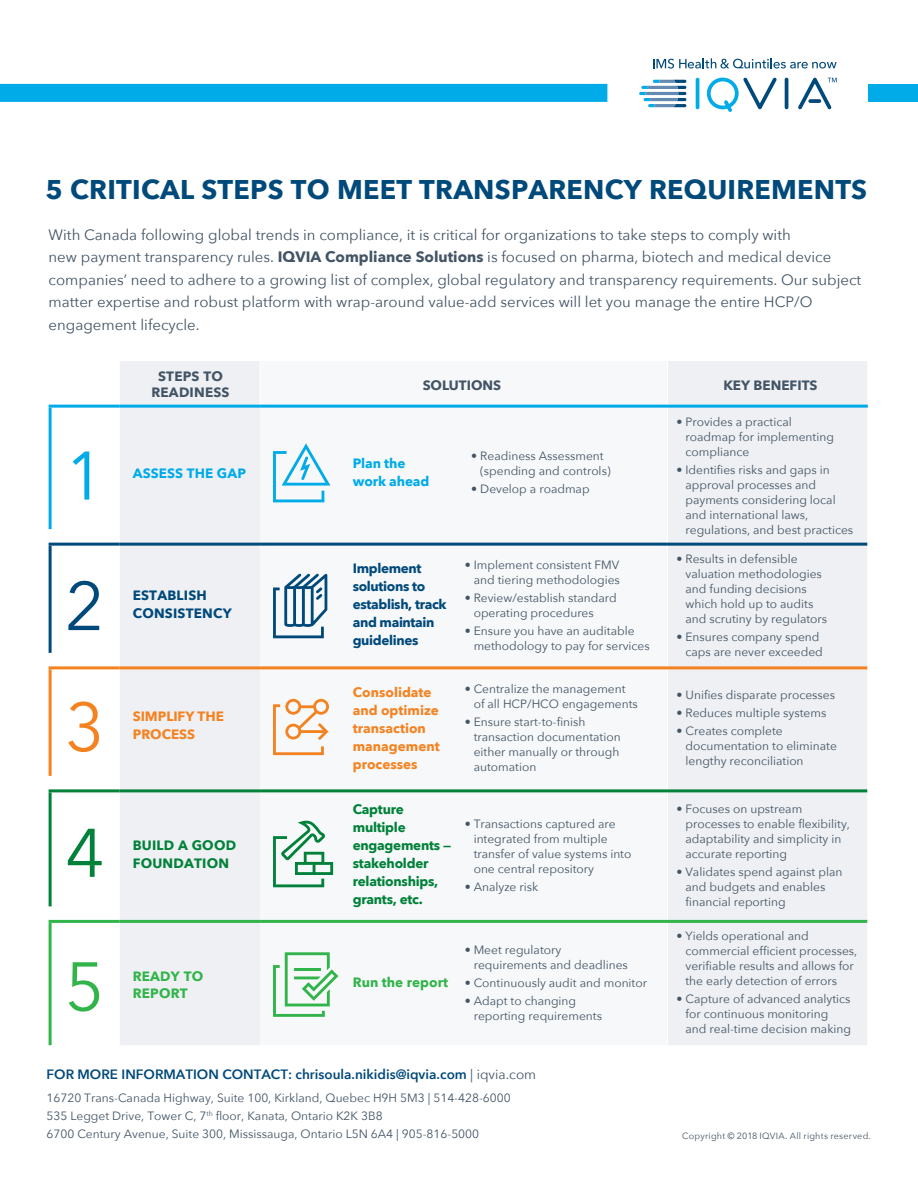
<style>
.page{position:relative;width:918px;height:1188px;background:#fff}
.page>*{position:absolute;margin:0;border:0;box-sizing:border-box;transform-origin:0 0}
.t1{font:67.95px "Avenir Next";color:#00abe7}
.t2{font:67.95px "Avenir Next";color:#00497b}
.t3{font:67.95px "Avenir Next";color:#f58220}
.t4{font:67.95px "Avenir Next";color:#018139}
.t5{font:67.95px "Avenir Next";color:#31b44a}
.t6{font:700 27px "Avenir Next";letter-spacing:.01em;color:#00497b}
.t7{font:15px/22.5px "Avenir Next";color:#425465}
.t8{font:700 13.5px/18px "Avenir Next";color:#f58220}
.t9{font:600 13.5px "Avenir Next";color:#00497b}
.t10{font:700 13.5px/18px "Avenir Next";letter-spacing:-.02em;color:#018139}
.t11{font:700 13.5px/18px "Avenir Next";letter-spacing:-.025em;color:#00497b}
.t12{font:700 13.5px/16.2px "Avenir Next";color:#425465;text-align:center}
.t13{font:700 13.5px/16.2px "Avenir Next";letter-spacing:.015em;color:#31b44a}
.t14{font:700 13.5px/18px "Avenir Next";letter-spacing:.015em;color:#00497b}
.t15{font:700 13.5px/18px "Avenir Next";letter-spacing:.015em;color:#018139}
.t16{font:700 13.5px/18px "Avenir Next";letter-spacing:-.01em;color:#00abe7}
.t17{font:700 13.5px "Avenir Next";letter-spacing:.01em;color:#00abe7}
.t18{font:12px/15px "Avenir Next";color:#425465}
.t19{font:9px "Avenir Next";letter-spacing:.03em;color:#425465}
.s1{font-weight:700}
.s2{font-weight:400;color:#425465}
</style>
<div class="page">
<div style="left:0;top:84px;width:607px;height:18px;background:#00abe7"></div>
<hr style="left:696px;top:78px;width:3px;height:31px;background:#00abe7;border-radius:2px">
<hr style="left:785px;top:78px;width:3px;height:31px;background:#00497b;border-radius:2px">
<svg style="left:706px;top:77px;width:71px;height:35px"></svg>
<svg style="left:798px;top:78px;width:39px;height:32px"></svg>
<svg style="left:639px;top:80px;width:47px;height:27px"></svg>
<svg style="left:653px;top:58px;width:184px;height:11px"></svg>
<div style="left:868px;top:84px;width:50px;height:18px;background:#00abe7"></div>
<div style="left:120px;top:361px;width:140px;height:684px;background:#eef0f3"></div>
<div style="left:668px;top:361px;width:199px;height:684px;background:#eef0f3"></div>
<div style="left:260px;top:404px;width:407px;height:573px;background:#f6f8f9"></div>
<hr style="left:260px;top:361px;width:1px;height:44px;background:#fff">
<hr style="left:49px;top:666px;width:70px;height:3px;background:#f58220">
<hr style="left:49px;top:669px;width:3px;height:107px;background:#f58220">
<hr style="left:119px;top:666px;width:141px;height:3px;background:#f58220">
<hr style="left:260px;top:666px;width:607px;height:3px;background:#f58220">
<hr style="left:49px;top:789px;width:70px;height:3px;background:#018139">
<hr style="left:49px;top:792px;width:3px;height:114px;background:#018139">
<hr style="left:119px;top:789px;width:141px;height:3px;background:#018139">
<hr style="left:260px;top:789px;width:607px;height:3px;background:#018139">
<hr style="left:49px;top:543px;width:70px;height:3px;background:#00497b">
<hr style="left:49px;top:546px;width:3px;height:107px;background:#00497b">
<hr style="left:119px;top:543px;width:141px;height:3px;background:#00497b">
<hr style="left:260px;top:543px;width:607px;height:3px;background:#00497b">
<hr style="left:49px;top:408px;width:3px;height:121px;background:#00abe7">
<hr style="left:49px;top:405px;width:70px;height:3px;background:#00abe7">
<hr style="left:119px;top:405px;width:141px;height:3px;background:#00abe7">
<hr style="left:260px;top:405px;width:608px;height:3px;background:#00abe7">
<hr style="left:49px;top:923px;width:3px;height:122px;background:#31b44a">
<hr style="left:49px;top:920px;width:70px;height:3px;background:#31b44a">
<hr style="left:119px;top:920px;width:141px;height:3px;background:#31b44a">
<hr style="left:260px;top:920px;width:607px;height:3px;background:#31b44a">
<svg style="left:273px;top:443px;width:57px;height:59px"></svg>
<svg style="left:273px;top:574px;width:54px;height:64px"></svg>
<svg style="left:273px;top:699px;width:56px;height:56px"></svg>
<svg style="left:273px;top:820px;width:60px;height:67px"></svg>
<svg style="left:273px;top:952px;width:65px;height:65px"></svg>
<h2 class="t6" style="left:46px;top:166px;width:823px">5 CRITICAL STEPS TO MEET TRANSPARENCY REQUIREMENTS</h2>
<p class="t7" style="left:49px;top:222px;width:814px">With Canada following global trends in compliance, it is critical for organizations to take steps to comply with<br>new payment transparency rules. <span class="s1">IQVIA Compliance Solutions</span> is focused on pharma, biotech and medical device companies’ need to adhere to a growing list of complex, global regulatory and transparency requirements. Our subject matter expertise and robust platform with wrap-around value-add services will let you manage the entire HCP/O engagement lifecycle.</p>
<p class="t12" style="left:151px;top:368px;width:80px">STEPS TO<br>READINESS</p>
<p class="t12" style="left:423px;top:377px;width:80px">SOLUTIONS</p>
<p class="t12" style="left:723px;top:377px;width:96px">KEY BENEFITS</p>
<h1 class="t1" style="left:65px;top:419px;width:41px">1</h1>
<p class="t17" style="left:133px;top:462px;width:115px">ASSESS THE GAP</p>
<p class="t16" style="left:353px;top:454px;width:78px">Plan the work ahead</p>
<p class="t18" style="left:480px;top:448px;width:132px;text-indent:-9px">• Readiness Assessment (spending and controls)</p>
<p class="t18" style="left:471px;top:481px;width:120px">• Develop a roadmap</p>
<h1 class="t2" style="left:65px;top:549px;width:41px">2</h1>
<p class="t14" style="left:133px;top:586px;width:100px">ESTABLISH<br>CONSISTENCY</p>
<h1 class="t3" style="left:65px;top:670px;width:41px">3</h1>
<p class="t8" style="left:133px;top:708px;width:93px">SIMPLIFY THE<br>PROCESS</p>
<h1 class="t4" style="left:65px;top:796px;width:41px">4</h1>
<p class="t15" style="left:133px;top:836px;width:105px">BUILD A GOOD<br>FOUNDATION</p>
<p class="t11" style="left:353px;top:559px;width:95px">Implement solutions to establish, track and maintain guidelines</p>
<p class="t8" style="left:353px;top:684px;width:88px">Consolidate and optimize transaction management processes</p>
<p class="t10" style="left:353px;top:800px;width:100px">Capture multiple engagements — stakeholder relationships, grants, etc.</p>
<p class="t18" style="left:465px;top:557px;width:157px;text-align:right">• Implement consistent FMV and tiering methodologies</p>
<p class="t18" style="left:474px;top:590px;width:145px;text-indent:-9px">• Review/establish standard operating procedures</p>
<p class="t18" style="left:474px;top:623px;width:178px;text-indent:-9px">• Ensure you have an auditable methodology to pay for services</p>
<p class="t18" style="left:474px;top:681px;width:166px;text-indent:-9px">• Centralize the management of all HCP/HCO engagements</p>
<p class="t18" style="left:474px;top:714px;width:149px;text-indent:-9px">• Ensure start-to-finish transaction documentation either manually or through automation</p>
<p class="t18" style="left:474px;top:816px;width:159px;text-indent:-9px">• Transactions captured are integrated from multiple transfer of value systems into one central repository</p>
<p class="t18" style="left:465px;top:879px;width:75px">• Analyze risk</p>
<h1 class="t5" style="left:65px;top:929px;width:41px">5</h1>
<p class="t13" style="left:133px;top:968px;width:72px">READY TO<br>REPORT</p>
<p class="t13" style="left:353px;top:974px;width:97px">Run the report</p>
<p class="t18" style="left:474px;top:942px;width:156px;text-indent:-9px">• Meet regulatory requirements and deadlines</p>
<p class="t18" style="left:465px;top:975px;width:184px">• Continuously audit and monitor</p>
<p class="t18" style="left:474px;top:993px;width:130px;text-indent:-9px">• Adapt to changing reporting requirements</p>
<p class="t9" style="left:46px;top:1063px;width:491px">FOR MORE INFORMATION CONTACT: chrisoula.nikidis@iqvia.com <span class="s2">| iqvia.com</span></p>
<p class="t18" style="left:46px;top:1089px;width:466px;line-height:18px">16720 Trans-Canada Highway, Suite 100, Kirkland, Quebec H9H 5M3 | 514-428-6000<br>535 Legget Drive, Tower C, 7<sup>th</sup> floor, Kanata, Ontario K2K 3B8<br>6700 Century Avenue, Suite 300, Mississauga, Ontario L5N 6A4 | 905-816-5000</p>
<p class="t18" style="left:686px;top:414px;width:150px;text-indent:-9px">• Provides a practical roadmap for implementing compliance</p>
<p class="t18" style="left:686px;top:462px;width:169px;text-indent:-9px">• Identifies risks and gaps in approval processes and payments considering local and international laws, regulations, and best practices</p>
<p class="t18" style="left:686px;top:551px;width:143px;text-indent:-9px">• Results in defensible valuation methodologies and funding decisions which hold up to audits and scrutiny by regulators</p>
<p class="t18" style="left:677px;top:629px;width:148px;text-align:right">• Ensures company spend caps are never exceeded</p>
<p class="t18" style="left:677px;top:687px;width:160px">• Unifies disparate processes</p>
<p class="t18" style="left:677px;top:705px;width:151px">• Reduces multiple systems</p>
<p class="t18" style="left:686px;top:723px;width:153px;text-indent:-9px">• Creates complete documentation to eliminate lengthy reconciliation</p>
<p class="t18" style="left:686px;top:801px;width:166px;text-indent:-9px">• Focuses on upstream processes to enable flexibility, adaptability and simplicity in accurate reporting</p>
<p class="t18" style="left:686px;top:864px;width:158px;text-indent:-9px">• Validates spend against plan and budgets and enables financial reporting</p>
<p class="t18" style="left:686px;top:928px;width:173px;text-indent:-9px">• Yields operational and commercial efficient processes, verifiable results and allows for the early detection of errors</p>
<p class="t18" style="left:686px;top:991px;width:167px;text-indent:-9px">• Capture of advanced analytics for continuous monitoring and real-time decision making</p>
<p class="t19" style="left:682px;top:1129px;width:190px">Copyright © 2018 IQVIA. All rights reserved.</p>
</div>
